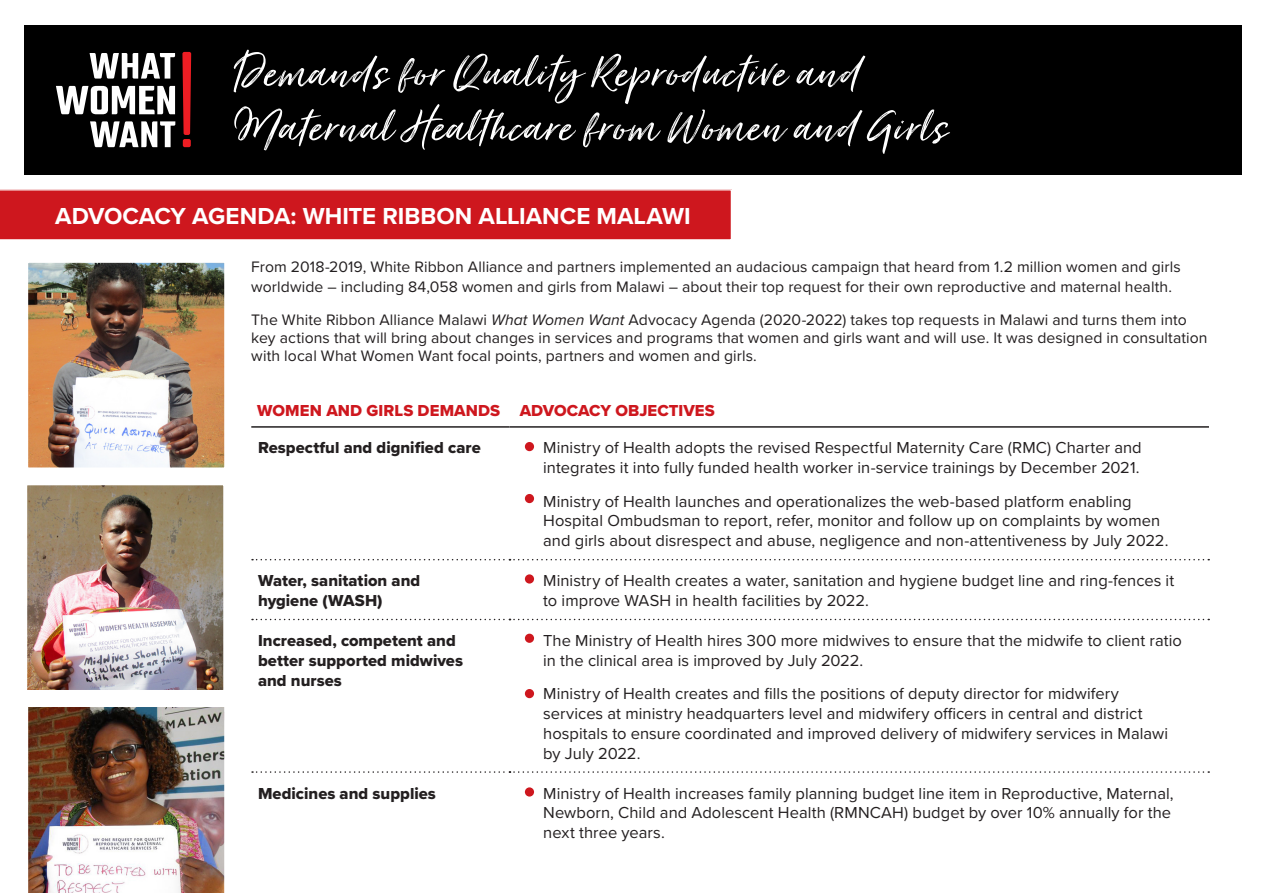
<style>
.page{position:relative;width:1263px;height:893px;background:#fff}
.page>*{position:absolute;margin:0;border:0;box-sizing:border-box;transform-origin:0 0}
.cover-title{font:53.7px/54.4px "Just Lovely Slanted Wide";letter-spacing:.025em;color:#fff}
.t1{font:700 24px "Proxima Nova";color:#fff}
.table-list{font:16.5px/19.8px "Proxima Nova";letter-spacing:.005em;color:#231f20}
.demand-no_numbers{font:16.5px/19.8px "Proxima Nova Extrabld";letter-spacing:.005em;color:#231f20}
.table-list-2{font:16.5px/19.8px "Proxima Nova Extrabld";color:#231f20}
.body{font:16.5px "Proxima Nova Extrabld";letter-spacing:.005em;color:#ce171e}
.body-2{font:15.75px/18px "Proxima Nova";letter-spacing:.005em;color:#231f20}
.s1{font-style:italic}
</style>
<div class="page">
<div style="left:24px;top:26px;width:1217px;height:149px;background:#000"></div>
<svg style="left:90px;top:53px;width:85px;height:26px"></svg>
<svg style="left:56px;top:86px;width:119px;height:28px"></svg>
<svg style="left:90px;top:121px;width:85px;height:26px"></svg>
<svg style="left:182px;top:52px;width:9px;height:95px"></svg>
<div style="left:0;top:189px;width:732px;height:51px;background:#ce171e"></div>
<img style="left:29px;top:264px;width:194px;height:202px">
<div style="left:25px;top:260px;width:202px;height:210px;border:3px solid #fff"></div>
<img style="left:28px;top:707px;width:197px;height:186px">
<img style="left:28px;top:486px;width:194px;height:203px">
<div style="left:24px;top:482px;width:202px;height:211px;border:3px solid #fff"></div>
<svg style="left:252px;top:559px;width:957px;height:1px"></svg>
<svg style="left:252px;top:619px;width:957px;height:1px"></svg>
<svg style="left:252px;top:771px;width:957px;height:2px"></svg>
<hr style="left:251px;top:426px;width:258px;height:2px;background:#231f20">
<hr style="left:509px;top:426px;width:700px;height:2px;background:#231f20">
<div style="left:525px;top:494px;width:9px;height:9px;background:#ce171e;border-radius:50%"></div>
<div style="left:525px;top:574px;width:9px;height:10px;background:#ce171e;border-radius:50%"></div>
<div style="left:525px;top:634px;width:9px;height:9px;background:#ce171e;border-radius:50%"></div>
<div style="left:525px;top:787px;width:9px;height:9px;background:#ce171e;border-radius:50%"></div>
<div style="left:525px;top:442px;width:9px;height:9px;background:#ce171e;border-radius:50%"></div>
<div style="left:525px;top:689px;width:9px;height:9px;background:#ce171e;border-radius:50%"></div>
<p class="cover-title" style="left:233px;top:48px;width:716px">Demands for Quality Reproductive and<br>Maternal Healthcare from Women and Girls</p>
<p class="t1" style="left:55px;top:198px;width:637px">ADVOCACY AGENDA: WHITE RIBBON ALLIANCE MALAWI</p>
<p class="body-2" style="left:251px;top:257px;width:931px;line-height:19.5px">From 2018-2019, White Ribbon Alliance and partners implemented an audacious campaign that heard from 1.2 million women and girls worldwide – including 84,058 women and girls from Malawi – about their top request for their own reproductive and maternal health.</p>
<p class="body-2" style="left:251px;top:310px;width:958px">The White Ribbon Alliance Malawi <span class="s1">What Women Want</span> Advocacy Agenda (2020-2022) takes top requests in Malawi and turns them into key actions that will bring about changes in services and programs that women and girls want and will use. It was designed in consultation with local What Women Want focal points, partners and women and girls.</p>
<p class="body" style="left:257px;top:398px;width:244px">WOMEN AND GIRLS DEMANDS</p>
<p class="body" style="left:520px;top:398px;width:197px">ADVOCACY OBJECTIVES</p>
<p class="table-list-2" style="left:258px;top:438px;width:224px">Respectful and dignified care</p>
<p class="table-list" style="left:543px;top:437px;width:600px">Ministry of Health adopts the revised Respectful Maternity Care (RMC) Charter and integrates it into fully funded health worker in-service trainings by December 2021.</p>
<p class="table-list" style="left:543px;top:490px;width:627px">Ministry of Health launches and operationalizes the web-based platform enabling<br>Hospital Ombudsman to report, refer, monitor and follow up on complaints by women and girls about disrespect and abuse, negligence and non-attentiveness by July 2022.</p>
<p class="table-list-2" style="left:258px;top:571px;width:164px">Water, sanitation and hygiene (WASH)</p>
<p class="table-list" style="left:543px;top:570px;width:633px">Ministry of Health creates a water, sanitation and hygiene budget line and ring-fences it to improve WASH in health facilities by 2022.</p>
<p class="demand-no_numbers" style="left:258px;top:630px;width:206px">Increased, competent and better supported midwives and nurses</p>
<p class="table-list" style="left:543px;top:630px;width:640px">The Ministry of Health hires 300 more midwives to ensure that the midwife to client ratio in the clinical area is improved by July 2022.</p>
<p class="table-list" style="left:543px;top:683px;width:626px">Ministry of Health creates and fills the positions of deputy director for midwifery services at ministry headquarters level and midwifery officers in central and district hospitals to ensure coordinated and improved delivery of midwifery services in Malawi by July 2022.</p>
<p class="demand-no_numbers" style="left:258px;top:783px;width:179px">Medicines and supplies</p>
<p class="table-list" style="left:543px;top:782px;width:632px">Ministry of Health increases family planning budget line item in Reproductive, Maternal,<br>Newborn, Child and Adolescent Health (RMNCAH) budget by over 10% annually for the next three years.</p>
</div>
